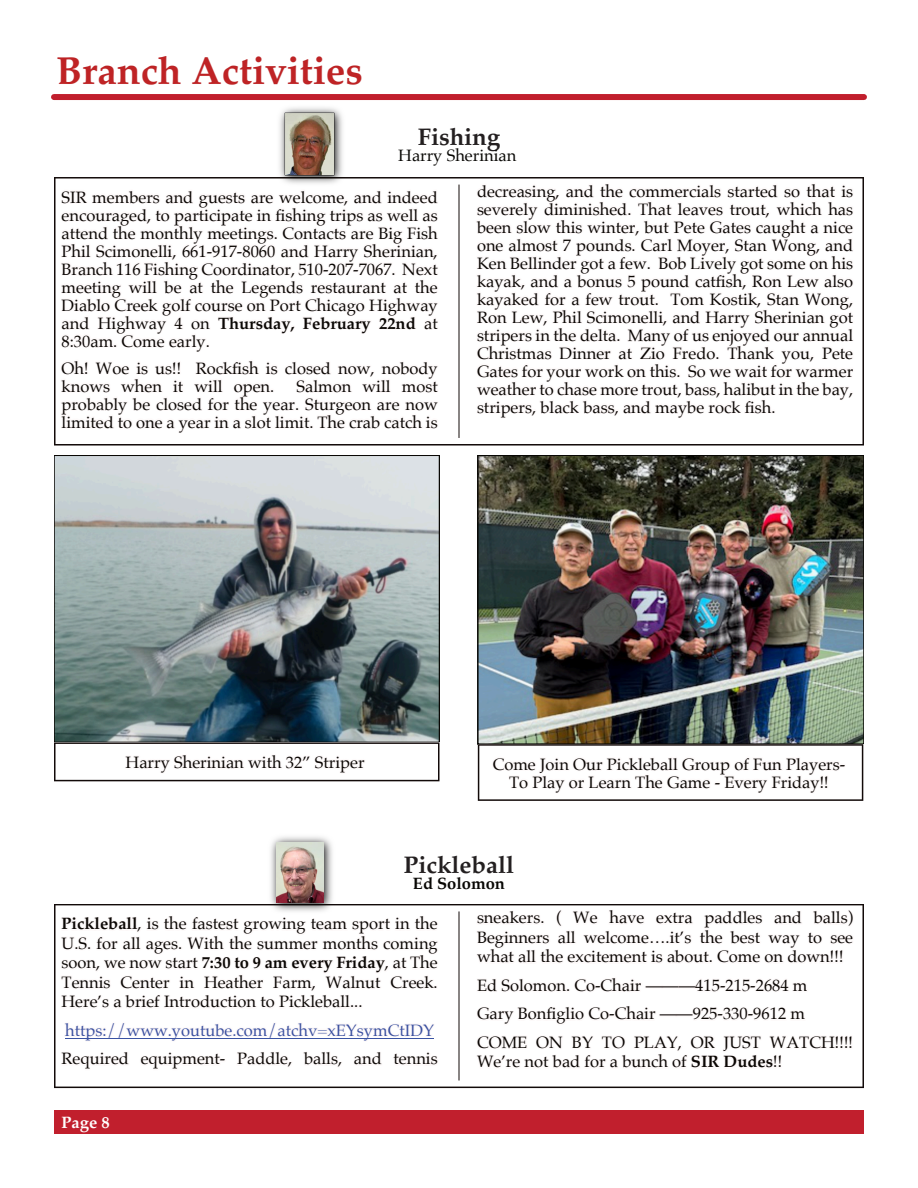
<style>
.page{position:relative;width:918px;height:1188px;background:#fff}
.page>*{position:absolute;margin:0;border:0;box-sizing:border-box;transform-origin:0 0}
.t1{font:700 39px "Palatino";color:#bf2325}
.t2{font:700 24px "Palatino";color:#231f20}
.t3{font:16.5px/18px "Palatino";color:#080704;text-align:justify}
.t4{font:16.5px "Palatino";color:#3a53a3}
.t5{font:700 16.5px "Palatino";color:#080704}
.t6{font:700 16.5px "Palatino";color:#fff}
.s1{font-weight:700}
</style>
<div class="page">
<div style="left:54px;top:1110px;width:810px;height:24px;background:#c11f2d"></div>
<div style="left:54px;top:94px;width:810px;height:6px;background:#c11f2d"></div>
<svg style="left:54px;top:177px;width:810px;height:269px"></svg>
<hr style="left:459px;top:185px;width:1px;height:253px;background:#120a09">
<img style="left:276px;top:107px;width:70px;height:80px">
<img style="left:57px;top:458px;width:380px;height:281px">
<div style="left:54px;top:455px;width:386px;height:287px;border:2px solid #090704"></div>
<svg style="left:54px;top:742px;width:386px;height:39px"></svg>
<svg style="left:54px;top:904px;width:810px;height:184px"></svg>
<hr style="left:459px;top:911px;width:1px;height:170px;background:#120a09">
<hr style="left:65px;top:1038px;width:369px;height:1px;background:#3a53a3">
<img style="left:267px;top:836px;width:68px;height:78px">
<img style="left:276px;top:843px;width:47px;height:59px">
<img style="left:481px;top:458px;width:380px;height:283px">
<div style="left:478px;top:455px;width:386px;height:289px;border:2px solid #080704"></div>
<svg style="left:478px;top:744px;width:385px;height:57px"></svg>
<h1 class="t1" style="left:56px;top:52px;width:308px">Branch Activities</h1>
<h2 class="t2" style="left:418px;top:125px;width:84px">Fishing</h2>
<p class="t3" style="left:398px;top:148px;width:120px">Harry Sherinian</p>
<p class="t3" style="left:62px;top:189px;width:378px">SIR members and guests are welcome, and indeed encouraged, to participate in fishing trips as well as attend the monthly meetings. Contacts are Big Fish Phil Scimonelli, 661-917-8060 and Harry Sherinian, Branch 116 Fishing Coordinator, 510-207-7067. Next meeting will be at the Legends restaurant at the Diablo Creek golf course on Port Chicago Highway and Highway 4 on <span class="s1">Thursday, February 22nd</span> at 8:30am. Come early.</p>
<p class="t3" style="left:62px;top:360px;width:378px">Oh! Woe is us!! Rockfish is closed now, nobody knows when it will open.</p>
<p class="t3" style="left:62px;top:378px;width:378px;text-indent:235px">Salmon will most probably be closed for the year. Sturgeon are now limited to one a year in a slot limit. The crab catch is</p>
<p class="t3" style="left:477px;top:183px;width:378px">decreasing, and the commercials started so that is severely diminished. That leaves trout, which has been slow this winter, but Pete Gates caught a nice one almost 7 pounds. Carl Moyer, Stan Wong, and Ken Bellinder got a few. Bob Lively got some on his kayak, and a bonus 5 pound catfish, Ron Lew also kayaked for a few trout. Tom Kostik, Stan Wong, Ron Lew, Phil Scimonelli, and Harry Sherinian got stripers in the delta. Many of us enjoyed our annual Christmas Dinner at Zio Fredo. Thank you, Pete Gates for your work on this. So we wait for warmer weather to chase more trout, bass, halibut in the bay, stripers, black bass, and maybe rock fish.</p>
<p class="t3" style="left:126px;top:754px;width:240px">Harry Sherinian with 32” Striper</p>
<p class="t3" style="left:493px;top:756px;width:354px;text-align:center">Come Join Our Pickleball Group of Fun Players-<br>To Play or Learn The Game - Every Friday!!</p>
<h2 class="t2" style="left:404px;top:853px;width:112px">Pickleball</h2>
<p class="t5" style="left:413px;top:876px;width:94px">Ed Solomon</p>
<p class="t3" style="left:62px;top:915px;width:378px;line-height:19.5px"><span class="s1">Pickleball</span>, is the fastest growing team sport in the U.S. for all ages. With the summer months coming soon, we now start <span class="s1">7:30 to 9 am every Friday</span>, at The Tennis Center in Heather Farm, Walnut Creek.<br>Here’s a brief Introduction to Pickleball...</p>
<p class="t4" style="left:65px;top:1022px;width:370px">https://www.youtube.com/atchv=xEYsymCtIDY</p>
<p class="t3" style="left:62px;top:1051px;width:378px">Required equipment- Paddle, balls, and tennis</p>
<p class="t6" style="left:62px;top:1114px;width:50px">Page 8</p>
<p class="t3" style="left:477px;top:909px;width:378px;line-height:19.5px">sneakers. ( We have extra paddles and balls)<br>Beginners all welcome….it’s the best way to see what all the excitement is about. Come on down!!!</p>
<p class="t3" style="left:477px;top:972px;width:378px;line-height:28.5px;text-align:left">Ed Solomon. Co-Chair ———415-215-2684 m<br>Gary Bonfiglio Co-Chair ——925-330-9612 m<br>COME ON BY TO PLAY, OR JUST WATCH!!!!</p>
<p class="t3" style="left:477px;top:1054px;width:307px">We’re not bad for a bunch of <span class="s1">SIR Dudes</span>!!</p>
</div>
